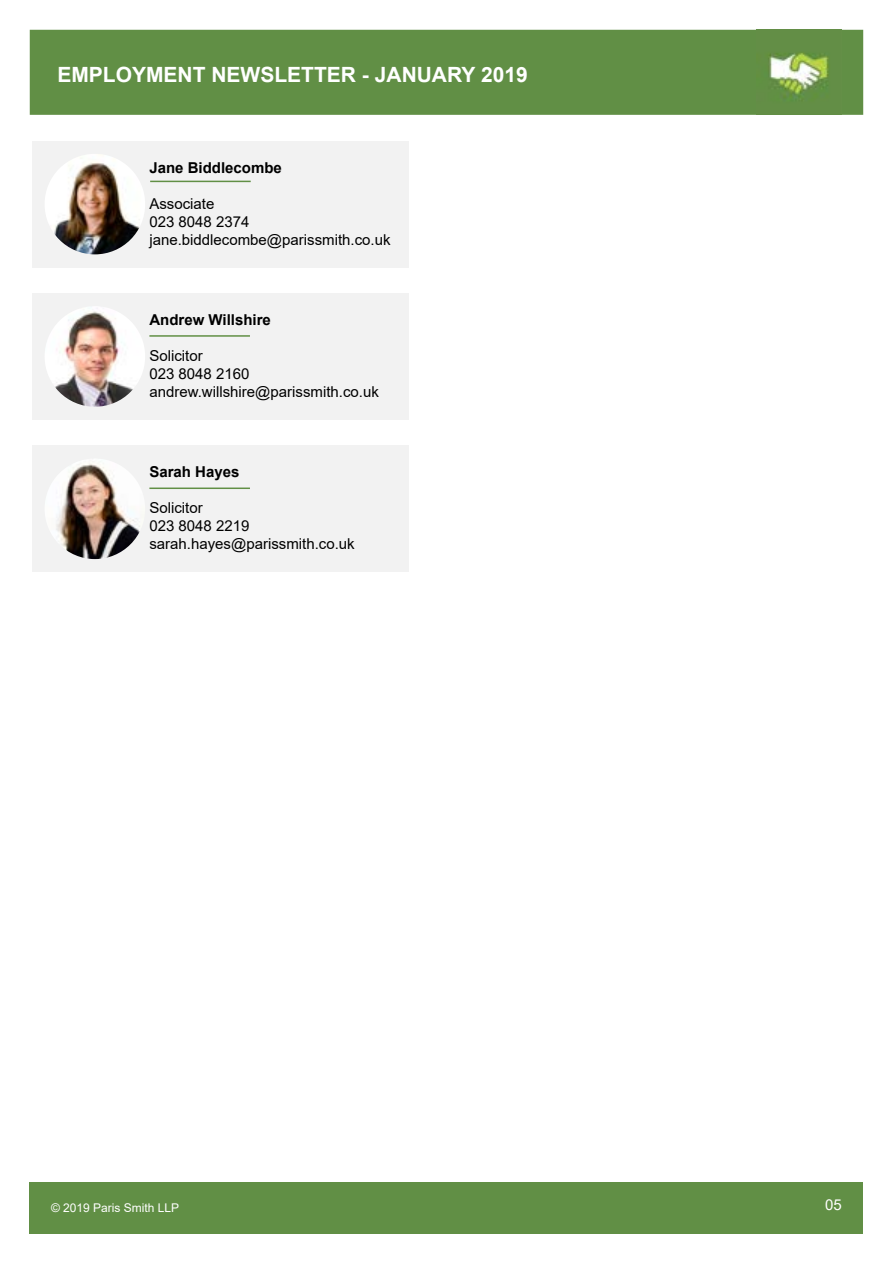
<style>
.page{position:relative;width:893px;height:1263px;background:#fff}
.page>*{position:absolute;margin:0;border:0;box-sizing:border-box;transform-origin:0 0}
.t1{font:700 21px "Arial";color:#fff}
.t2{font:15px/18px "Arial";color:#000}
.t3{font:700 15px "Arial";color:#000}
.t4{font:15px "Arial";color:#fff}
.t5{font:12px "Arial";color:#fff}
</style>
<div class="page">
<div style="left:30px;top:1182px;width:833px;height:51px;background:#618f45"></div>
<div style="left:30px;top:30px;width:833px;height:85px;background:#618f45;border:2px solid #618f45"></div>
<img style="left:757px;top:30px;width:85px;height:85px">
<div style="left:32px;top:293px;width:377px;height:126px;background:#f2f2f2"></div>
<img style="left:45px;top:306px;width:100px;height:101px;border-radius:50px">
<hr style="left:149px;top:335px;width:101px;height:2px;background:#618f45">
<div style="left:32px;top:446px;width:377px;height:126px;background:#f2f2f2"></div>
<img style="left:45px;top:458px;width:100px;height:101px;border-radius:50px">
<hr style="left:149px;top:487px;width:101px;height:2px;background:#618f45">
<div style="left:32px;top:141px;width:377px;height:126px;background:#f2f2f2"></div>
<img style="left:45px;top:154px;width:100px;height:100px;border-radius:50px">
<hr style="left:150px;top:181px;width:101px;height:1px;background:#618f45">
<h1 class="t1" style="left:57px;top:60px;width:472px">EMPLOYMENT NEWSLETTER - JANUARY 2019</h1>
<p class="t3" style="left:149px;top:157px;width:134px">Jane Biddlecombe</p>
<p class="t2" style="left:149px;top:194px;width:243px">Associate<br>023 8048 2374 jane.biddlecombe@parissmith.co.uk</p>
<p class="t3" style="left:149px;top:309px;width:123px">Andrew Willshire</p>
<p class="t2" style="left:149px;top:346px;width:231px">Solicitor<br>023 8048 2160 andrew.willshire@parissmith.co.uk</p>
<p class="t3" style="left:149px;top:461px;width:92px">Sarah Hayes</p>
<p class="t2" style="left:149px;top:499px;width:207px">Solicitor<br>023 8048 2219 sarah.hayes@parissmith.co.uk</p>
<p class="t5" style="left:51px;top:1200px;width:130px">© 2019 Paris Smith LLP</p>
<p class="t4" style="left:825px;top:1194px;width:18px">05</p>
</div>
